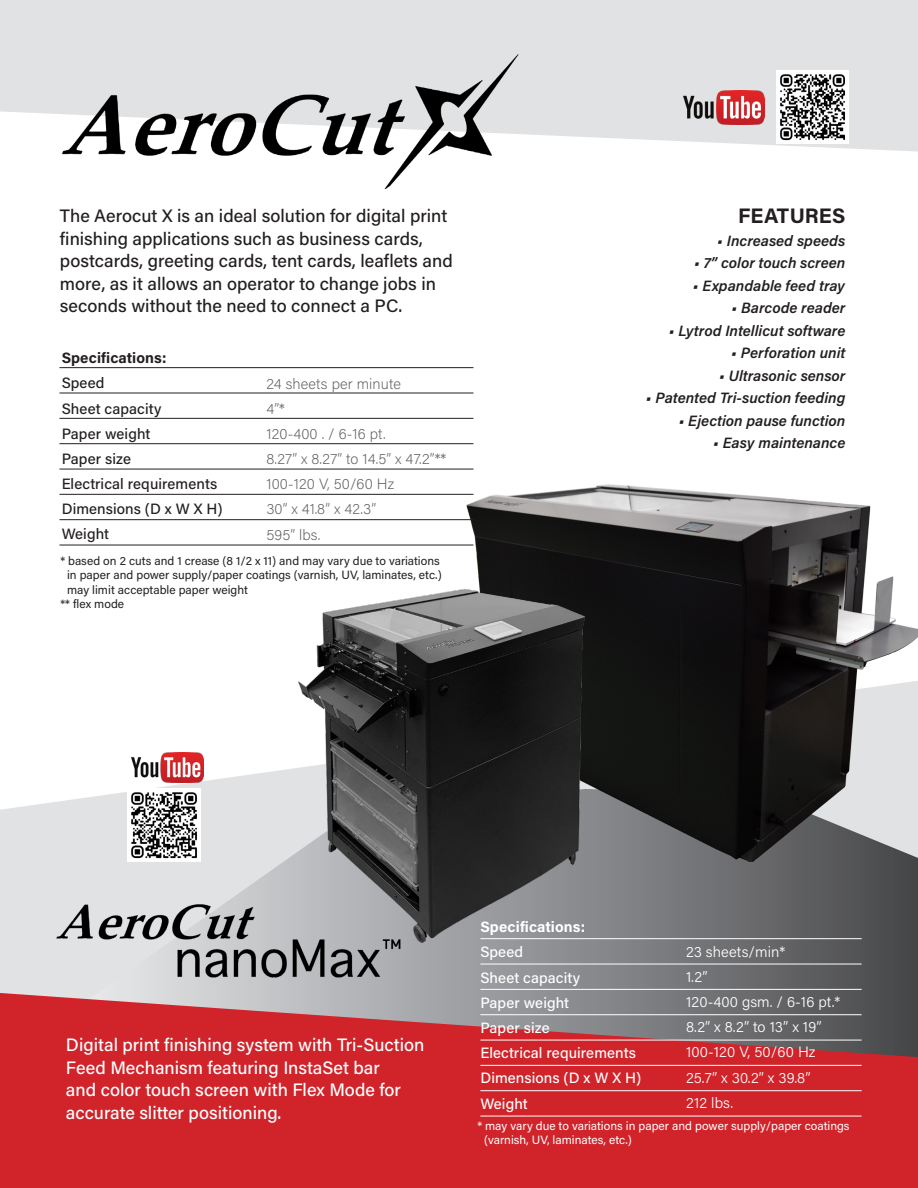
<style>
.page{position:relative;width:918px;height:1188px;background:#fff}
.page>*{position:absolute;margin:0;border:0;box-sizing:border-box;transform-origin:0 0}
.t1{font:21px "Acumin Variable Concept";letter-spacing:.045em;color:#231f20}
.t2{font:18px/22.5px "Acumin Variable Concept";letter-spacing:.03em;color:#231f20}
.t3{font:18px/22.5px "Acumin Variable Concept";letter-spacing:.03em;color:#fff}
.t4{font:15px "Acumin Variable Concept";letter-spacing:.035em;color:#231f20}
.t5{font:15px "Acumin Variable Concept";letter-spacing:.03em;color:#fff}
.t6{font:15px "Acumin Variable Concept";letter-spacing:.01em;color:#5c5c5f}
.t7{font:15px "Acumin Variable Concept";letter-spacing:.06em;color:#fff}
.t8{font:15px "Acumin Variable Concept";letter-spacing:.06em;color:#231f20}
.t9{font:12px/14.4px "Acumin Variable Concept";letter-spacing:.02em;color:#231f20}
.t10{font:12px/14.4px "Acumin Variable Concept";letter-spacing:.02em;color:#fff}
</style>
<div class="page">
<svg style="left:0;top:789px;width:918px;height:204px;background:#97989a"></svg>
<div style="left:0;top:0;width:918px;height:152px;background:#e1e2e4"></div>
<svg style="left:0;top:993px;width:918px;height:195px;background:#c43238"></svg>
<img style="left:432px;top:443px;width:486px;height:427px">
<img style="left:242px;top:477px;width:401px;height:519px">
<img style="left:10px;top:24px;width:569px;height:165px">
<img style="left:46px;top:886px;width:367px;height:110px">
<hr style="left:480px;top:938px;width:382px;height:1px;background:#fff">
<hr style="left:480px;top:964px;width:382px;height:1px;background:#fff">
<hr style="left:480px;top:989px;width:382px;height:1px;background:#fff">
<hr style="left:480px;top:1014px;width:382px;height:1px;background:#fff">
<hr style="left:480px;top:1040px;width:382px;height:1px;background:#fff">
<hr style="left:480px;top:1065px;width:382px;height:1px;background:#fff">
<hr style="left:480px;top:1090px;width:382px;height:1px;background:#fff">
<hr style="left:480px;top:1116px;width:382px;height:1px;background:#fff">
<hr style="left:59px;top:367px;width:414px;height:1px;background:#231f20">
<hr style="left:59px;top:393px;width:414px;height:1px;background:#231f20">
<hr style="left:59px;top:418px;width:414px;height:1px;background:#231f20">
<hr style="left:59px;top:443px;width:414px;height:1px;background:#231f20">
<hr style="left:59px;top:469px;width:414px;height:1px;background:#231f20">
<hr style="left:59px;top:494px;width:414px;height:1px;background:#231f20">
<hr style="left:59px;top:519px;width:414px;height:1px;background:#231f20">
<hr style="left:59px;top:545px;width:414px;height:1px;background:#231f20">
<img style="left:776px;top:71px;width:72px;height:72px">
<img style="left:128px;top:789px;width:72px;height:72px">
<img style="left:684px;top:90px;width:81px;height:34px">
<img style="left:132px;top:753px;width:71px;height:30px">
<p class="t2" style="left:60px;top:204px;width:394px">The Aerocut X is an ideal solution for digital print finishing applications such as business cards, postcards, greeting cards, tent cards, leaflets and more, as it allows an operator to change jobs in seconds without the need to connect a PC.</p>
<p class="t8" style="left:62px;top:348px;width:105px">Specifications:</p>
<p class="t4" style="left:62px;top:373px;width:44px">Speed</p>
<p class="t4" style="left:62px;top:398px;width:101px">Sheet capacity</p>
<p class="t4" style="left:62px;top:423px;width:90px">Paper weight</p>
<p class="t4" style="left:62px;top:448px;width:70px">Paper size</p>
<p class="t4" style="left:62px;top:474px;width:157px">Electrical requirements</p>
<p class="t4" style="left:62px;top:499px;width:162px">Dimensions (D x W X H)</p>
<p class="t4" style="left:62px;top:524px;width:48px">Weight</p>
<p class="t6" style="left:266px;top:373px;width:136px">24 sheets per minute</p>
<p class="t6" style="left:266px;top:398px;width:20px">4”*</p>
<p class="t6" style="left:266px;top:423px;width:121px">120-400 . / 6-16 pt.</p>
<p class="t6" style="left:266px;top:449px;width:181px">8.27” x 8.27” to 14.5” x 47.2”**</p>
<p class="t6" style="left:266px;top:474px;width:129px">100-120 V, 50/60 Hz</p>
<p class="t6" style="left:266px;top:499px;width:111px">30” x 41.8” x 42.3”</p>
<p class="t6" style="left:266px;top:524px;width:56px">595” lbs.</p>
<p class="t9" style="left:67px;top:553px;width:376px;text-indent:-7px">* based on 2 cuts and 1 crease (8 1/2 x 11) and may vary due to variations in paper and power supply/paper coatings (varnish, UV, laminates, etc.) may limit acceptable paper weight</p>
<p class="t9" style="left:60px;top:596px;width:65px">** flex mode</p>
<p class="t1" style="left:738px;top:202px;width:108px">FEATURES</p>
<p class="t4" style="left:717px;top:230px;width:129px">• Increased speeds</p>
<p class="t4" style="left:694px;top:253px;width:153px">• 7” color touch screen</p>
<p class="t4" style="left:693px;top:275px;width:153px">• Expandable feed tray</p>
<p class="t4" style="left:731px;top:298px;width:115px">• Barcode reader</p>
<p class="t4" style="left:669px;top:320px;width:178px">• Lytrod Intellicut software</p>
<p class="t4" style="left:731px;top:343px;width:115px">• Perforation unit</p>
<p class="t4" style="left:719px;top:365px;width:127px">• Ultrasonic sensor</p>
<p class="t4" style="left:646px;top:388px;width:201px">• Patented Tri-suction feeding</p>
<p class="t4" style="left:679px;top:410px;width:168px">• Ejection pause function</p>
<p class="t4" style="left:713px;top:433px;width:133px">• Easy maintenance</p>
<p class="t3" style="left:66px;top:1033px;width:359px">Digital print finishing system with Tri-Suction Feed Mechanism featuring InstaSet bar<br>and color touch screen with Flex Mode for accurate slitter positioning.</p>
<p class="t7" style="left:480px;top:917px;width:105px">Specifications:</p>
<p class="t5" style="left:480px;top:942px;width:44px">Speed</p>
<p class="t5" style="left:480px;top:967px;width:101px">Sheet capacity</p>
<p class="t5" style="left:480px;top:992px;width:90px">Paper weight</p>
<p class="t5" style="left:480px;top:1017px;width:70px">Paper size</p>
<p class="t5" style="left:480px;top:1043px;width:157px">Electrical requirements</p>
<p class="t5" style="left:480px;top:1068px;width:162px">Dimensions (D x W X H)</p>
<p class="t5" style="left:480px;top:1093px;width:48px">Weight</p>
<p class="t5" style="left:686px;top:941px;width:101px">23 sheets/min*</p>
<p class="t5" style="left:686px;top:966px;width:22px">1.2”</p>
<p class="t5" style="left:686px;top:991px;width:156px">120-400 gsm. / 6-16 pt.*</p>
<p class="t5" style="left:686px;top:1017px;width:136px">8.2” x 8.2” to 13” x 19”</p>
<p class="t5" style="left:686px;top:1042px;width:131px">100-120 V, 50/60 Hz</p>
<p class="t5" style="left:686px;top:1067px;width:125px">25.7” x 30.2” x 39.8”</p>
<p class="t5" style="left:686px;top:1092px;width:48px">212 lbs.</p>
<p class="t10" style="left:484px;top:1118px;width:367px;text-indent:-7px">* may vary due to variations in paper and power supply/paper coatings (varnish, UV, laminates, etc.)</p>
</div>
